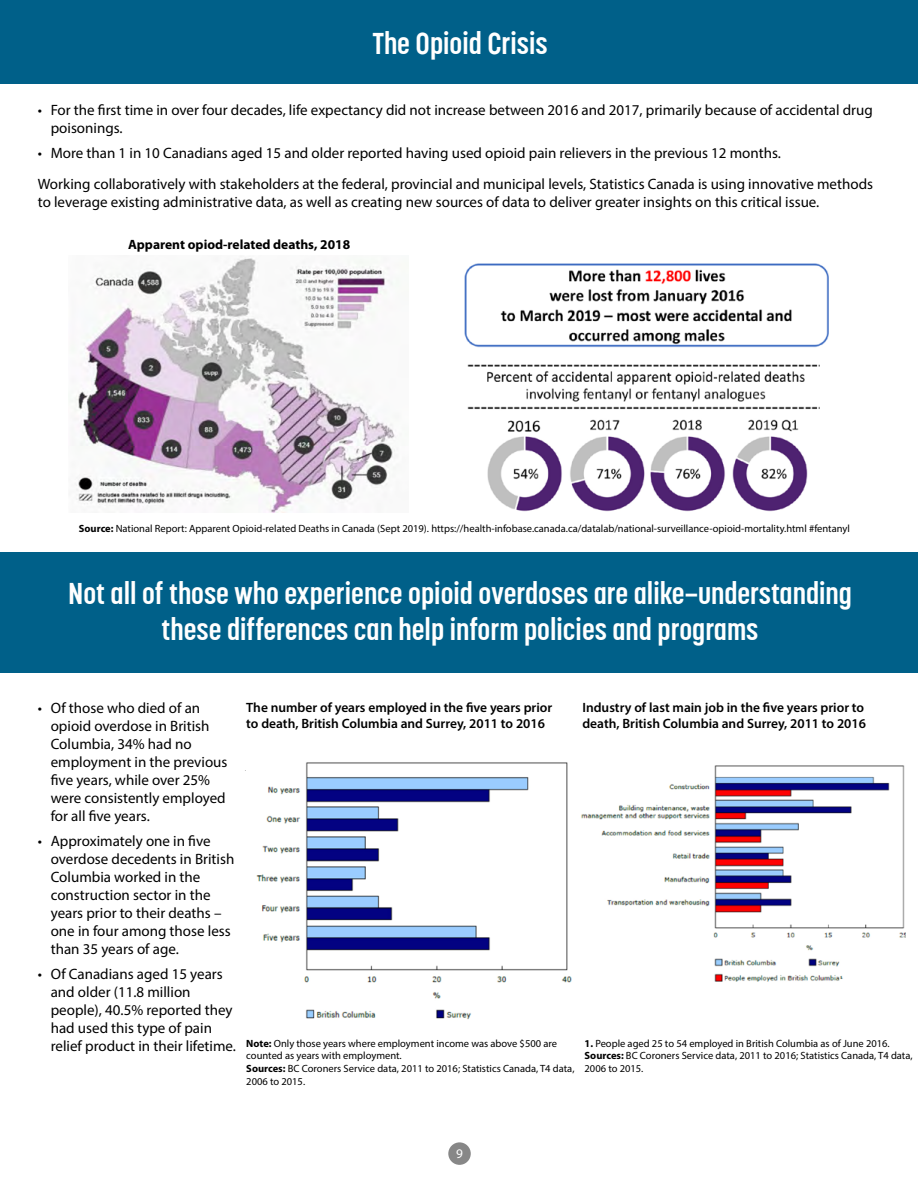
<style>
.page{position:relative;width:918px;height:1188px;background:#fff}
.page>*{position:absolute;margin:0;border:0;box-sizing:border-box;transform-origin:0 0}
.t1{font:700 30px/36px "Korolev Condensed W04";color:#fff;text-align:center}
.t2{font:15px/18px "Myriad Pro";color:#000}
.t3{font:600 13.5px/16.2px "Myriad Pro";color:#000}
.t4{font:700 13.5px "Myriad Pro";color:#000}
.t5{font:13.2px "Myriad Pro";color:#fff}
.t6{font:10.5px/12.6px "Myriad Pro";color:#000}
.s1{font-weight:700}
</style>
<div class="page">
<div style="left:448px;top:1142px;width:23px;height:23px;background:#878787;border-radius:50%"></div>
<div style="left:0;top:0;width:918px;height:84px;background:#006089"></div>
<div style="left:0;top:552px;width:918px;height:121px;background:#006089"></div>
<img style="left:71px;top:256px;width:325px;height:256px">
<img style="left:464px;top:263px;width:365px;height:249px">
<img style="left:256px;top:762px;width:316px;height:258px">
<img style="left:581px;top:765px;width:325px;height:217px">
<h1 class="t1" style="left:372px;top:25px;width:177px">The Opioid Crisis</h1>
<p class="t2" style="left:51px;top:101px;width:824px;text-indent:-13px">• For the first time in over four decades, life expectancy did not increase between 2016 and 2017, primarily because of accidental drug poisonings.</p>
<p class="t2" style="left:38px;top:137px;width:837px;line-height:31.5px">• More than 1 in 10 Canadians aged 15 and older reported having used opioid pain relievers in the previous 12 months.<br>Working collaboratively with stakeholders at the federal, provincial and municipal levels, Statistics Canada is using innovative methods</p>
<p class="t2" style="left:38px;top:193px;width:783px">to leverage existing administrative data, as well as creating new sources of data to deliver greater insights on this critical issue.</p>
<p class="t4" style="left:128px;top:235px;width:224px">Apparent opiod-related deaths, 2018</p>
<p class="t6" style="left:79px;top:522px;width:773px"><span class="s1">Source:</span> National Report: Apparent Opioid-related Deaths in Canada (Sept 2019). https://health-infobase.canada.ca/datalab/national-surveillance-opioid-mortality.html #fentanyl</p>
<h1 class="t1" style="left:68px;top:575px;width:785px">Not all of those who experience opioid overdoses are alike—understanding these differences can help inform policies and programs</h1>
<p class="t2" style="left:51px;top:699px;width:178px;text-indent:-13px">• Of those who died of an opioid overdose in British<br>Columbia, 34% had no employment in the previous five years, while over 25% were consistently employed for all five years.</p>
<p class="t2" style="left:51px;top:832px;width:185px;text-indent:-13px">• Approximately one in five overdose decedents in British<br>Columbia worked in the construction sector in the years prior to their deaths – one in four among those less than 35 years of age.</p>
<p class="t2" style="left:51px;top:964px;width:187px;text-indent:-13px">• Of Canadians aged 15 years and older (11.8 million people), 40.5% reported they had used this type of pain relief product in their lifetime.</p>
<p class="t3" style="left:246px;top:699px;width:307px">The number of years employed in the five years prior to death, British Columbia and Surrey, 2011 to 2016</p>
<p class="t3" style="left:582px;top:699px;width:285px">Industry of last main job in the five years prior to death, British Columbia and Surrey, 2011 to 2016</p>
<p class="t6" style="left:246px;top:1037px;width:330px"><span class="s1">Note:</span> Only those years where employment income was above $500 are counted as years with employment.<br><span class="s1">Sources:</span> BC Coroners Service data, 2011 to 2016; Statistics Canada, T4 data, 2006 to 2015.</p>
<p class="t6" style="left:585px;top:1037px;width:330px"><span class="s1">1.</span> People aged 25 to 54 employed in British Columbia as of June 2016.<br><span class="s1">Sources:</span> BC Coroners Service data, 2011 to 2016; Statistics Canada, T4 data,<br>2006 to 2015.</p>
<p class="t5" style="left:456px;top:1146px;width:8px">9</p>
</div>
